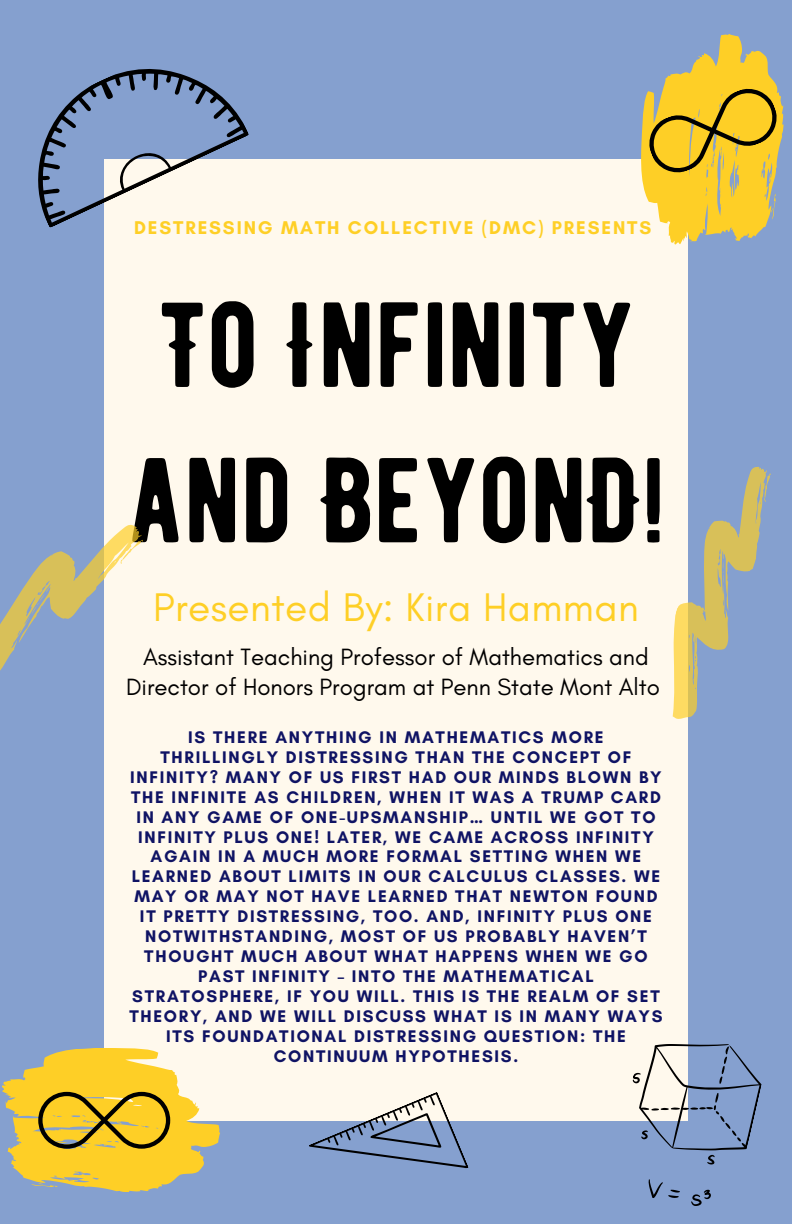
<style>
.page{position:relative;width:792px;height:1224px;background:#85a0cf}
.page>*{position:absolute;margin:0;border:0;box-sizing:border-box;transform-origin:0 0}
.t1{font:120.4px/155.4px "BERNIER Regular";color:#000}
.t2{font:40.8px "Glacial Indifference";letter-spacing:.01em;color:#fecf26}
.t3{font:24px/30px "Glacial Indifference";color:#000;text-align:center}
.t4{font:700 18.8px "Glacial Indifference";letter-spacing:.1em;color:#fecf26}
.t5{font:700 17.2px/20px "Glacial Indifference";letter-spacing:.1em;color:#0f1364;text-align:center}
</style>
<div class="page">
<div style="left:104px;top:159px;width:583px;height:962px;background:#fff9ed"></div>
<svg style="left:0;top:524px;width:143px;height:147px"></svg>
<svg style="left:672px;top:456px;width:99px;height:272px"></svg>
<svg style="left:1px;top:1048px;width:219px;height:144px"></svg>
<svg style="left:641px;top:34px;width:143px;height:211px"></svg>
<svg style="left:632px;top:1024px;width:130px;height:182px"></svg>
<svg style="left:38px;top:69px;width:211px;height:159px"></svg>
<svg style="left:309px;top:1092px;width:160px;height:77px"></svg>
<p class="t4" style="left:134px;top:216px;width:519px">DESTRESSING MATH COLLECTIVE (DMC) PRESENTS</p>
<h1 class="t1" style="left:127px;top:267px;width:539px">TO INFINITY<br>AND BEYOND!</h1>
<h2 class="t2" style="left:153px;top:583px;width:487px">Presented By: Kira Hamman</h2>
<h3 class="t3" style="left:126px;top:642px;width:536px">Assistant Teaching Professor of Mathematics and<br>Director of Honors Program at Penn State Mont Alto</h3>
<p class="t5" style="left:129px;top:727px;width:535px">IS THERE ANYTHING IN MATHEMATICS MORE THRILLINGLY DISTRESSING THAN THE CONCEPT OF INFINITY? MANY OF US FIRST HAD OUR MINDS BLOWN BY THE INFINITE AS CHILDREN, WHEN IT WAS A TRUMP CARD IN ANY GAME OF ONE-UPSMANSHIP… UNTIL WE GOT TO INFINITY PLUS ONE! LATER, WE CAME ACROSS INFINITY AGAIN IN A MUCH MORE FORMAL SETTING WHEN WE LEARNED ABOUT LIMITS IN OUR CALCULUS CLASSES. WE MAY OR MAY NOT HAVE LEARNED THAT NEWTON FOUND IT PRETTY DISTRESSING, TOO. AND, INFINITY PLUS ONE NOTWITHSTANDING, MOST OF US PROBABLY HAVEN’T THOUGHT MUCH ABOUT WHAT HAPPENS WHEN WE GO PAST INFINITY – INTO THE MATHEMATICAL STRATOSPHERE, IF YOU WILL. THIS IS THE REALM OF SET THEORY, AND WE WILL DISCUSS WHAT IS IN MANY WAYS ITS FOUNDATIONAL DISTRESSING QUESTION: THE CONTINUUM HYPOTHESIS.</p>
</div>
